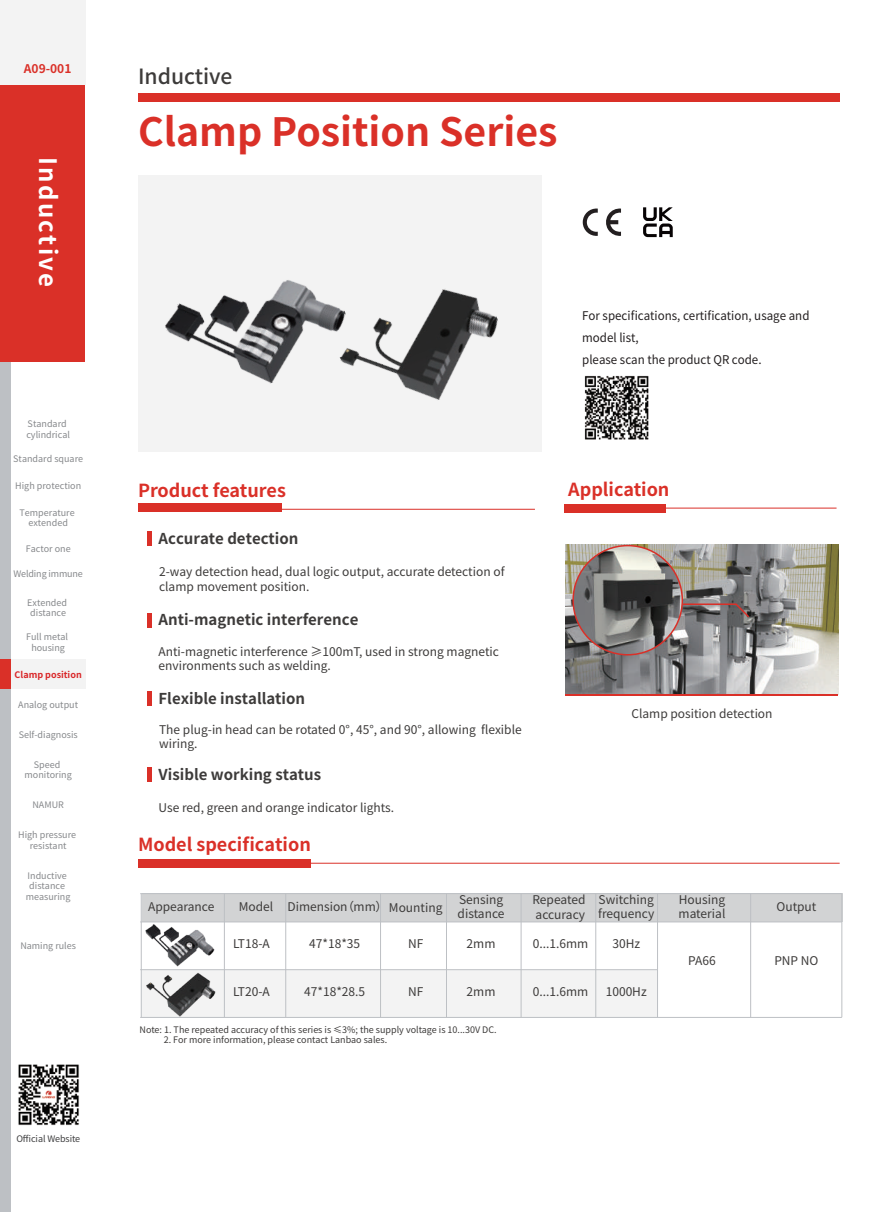
<style>
.page{position:relative;width:893px;height:1212px;background:#fff}
.page>*{position:absolute;margin:0;border:0;box-sizing:border-box;transform-origin:0 0}
.t1{font:700 39px "Source Han Sans CN";color:#da3028}
.t2{font:700 24px "Source Han Sans CN";letter-spacing:.1em;color:#fff}
.t3{font:500 21px "Source Han Sans CN";color:#3d3b3a}
.t4{font:700 18px "Source Han Sans CN";color:#da3028}
.t5{font:700 15px "Source Han Sans CN";color:#3d3b3a}
.t6{font:12px/14.4px "Source Han Sans CN";color:#3d3b3a}
.t7{font:12px/21.8px "Source Han Sans CN";color:#231f20;scale:.96 1}
.t8{font:700 12px "Source Han Sans CN";color:#da3028}
.t9{font:9px/10.5px "Source Han Sans CN";color:#86888b;text-align:center}
.t10{font:9px "Source Han Sans CN";color:#3d3b3a}
.t11{font:9px "Source Han Sans CN";letter-spacing:-.01em;color:#3f3f40}
.t12{font:700 9px "Source Han Sans CN";color:#d92628}
</style>
<div class="page">
<img style="left:566px;top:544px;width:272px;height:150px">
<div style="left:138px;top:176px;width:404px;height:276px;background:#f3f3f3"></div>
<svg style="left:606px;top:208px;width:15px;height:28px"></svg>
<svg style="left:583px;top:208px;width:15px;height:28px"></svg>
<div style="left:138px;top:93px;width:702px;height:9px;background:#da3028"></div>
<img style="left:165px;top:280px;width:165px;height:104px">
<img style="left:330px;top:289px;width:168px;height:111px">
<div style="left:147px;top:531px;width:5px;height:15px;background:#da3028"></div>
<div style="left:147px;top:612px;width:5px;height:15px;background:#da3028"></div>
<div style="left:147px;top:691px;width:5px;height:15px;background:#da3028"></div>
<div style="left:147px;top:767px;width:5px;height:14px;background:#da3028"></div>
<hr style="left:566px;top:694px;width:272px;height:2px;background:#da3028">
<div style="left:142px;top:894px;width:700px;height:28px;background:#d2d3d4"></div>
<div style="left:141px;top:970px;width:516px;height:47px;background:#f3f3f3"></div>
<hr style="left:224px;top:894px;width:1px;height:123px;background:#bdc0c4">
<hr style="left:141px;top:894px;width:1px;height:123px;background:#bdc0c4">
<hr style="left:841px;top:894px;width:1px;height:123px;background:#bdc0c4">
<hr style="left:380px;top:894px;width:1px;height:123px;background:#bdc0c4">
<hr style="left:285px;top:894px;width:1px;height:123px;background:#bdc0c4">
<hr style="left:446px;top:894px;width:1px;height:123px;background:#bdc0c4">
<hr style="left:521px;top:894px;width:1px;height:123px;background:#bdc0c4">
<hr style="left:595px;top:894px;width:1px;height:123px;background:#bdc0c4">
<hr style="left:657px;top:894px;width:1px;height:123px;background:#bdc0c4">
<hr style="left:750px;top:894px;width:1px;height:123px;background:#bdc0c4">
<hr style="left:140px;top:893px;width:702px;height:1px;background:#bdc0c4">
<hr style="left:140px;top:921px;width:702px;height:1px;background:#bdc0c4">
<hr style="left:140px;top:969px;width:517px;height:1px;background:#bdc0c4">
<hr style="left:140px;top:1017px;width:702px;height:1px;background:#bdc0c4">
<img style="left:573px;top:546px;width:109px;height:109px;border-radius:55px">
<svg style="left:681px;top:603px;width:70px;height:16px"></svg>
<svg style="left:643px;top:207px;width:30px;height:30px"></svg>
<div style="left:572px;top:545px;width:111px;height:110px;border:2px solid #da3028;border-radius:50%"></div>
<div style="left:0;top:0;width:10px;height:1212px;background:#bdc0c4"></div>
<div style="left:0;top:85px;width:85px;height:276px;background:#da3028"></div>
<div style="left:0;top:659px;width:85px;height:30px;background:#f3f3f3"></div>
<div style="left:0;top:659px;width:10px;height:30px;background:#da3028"></div>
<img style="left:143px;top:922px;width:73px;height:95px">
<div style="left:0;top:0;width:85px;height:85px;background:#f3f3f3"></div>
<img style="left:18px;top:1064px;width:61px;height:62px">
<img style="left:584px;top:375px;width:65px;height:65px">
<hr style="left:138px;top:863px;width:702px;height:1px;background:#da3028">
<div style="left:138px;top:859px;width:173px;height:8px;background:#da3028"></div>
<hr style="left:138px;top:509px;width:397px;height:1px;background:#da3028">
<div style="left:138px;top:503px;width:143px;height:9px;background:#da3028"></div>
<hr style="left:564px;top:508px;width:272px;height:1px;background:#da3028">
<div style="left:564px;top:504px;width:101px;height:8px;background:#da3028"></div>
<p class="t8" style="left:24px;top:62px;width:49px">A09-001</p>
<h2 class="t2" style="left:61px;top:157px;width:132px;rotate:90deg">Inductive</h2>
<p class="t9" style="left:26px;top:419px;width:45px;text-align:left">Standard cylindrical</p>
<p class="t9" style="left:13px;top:453px;width:71px">Standard square</p>
<p class="t9" style="left:15px;top:480px;width:67px">High protection</p>
<p class="t9" style="left:20px;top:507px;width:57px">Temperature extended</p>
<p class="t9" style="left:26px;top:543px;width:46px">Factor one</p>
<p class="t9" style="left:14px;top:569px;width:71px">Welding immune</p>
<p class="t9" style="left:27px;top:597px;width:41px">Extended distance</p>
<p class="t9" style="left:26px;top:632px;width:43px">Full metal housing</p>
<p class="t12" style="left:15px;top:669px;width:69px">Clamp position</p>
<p class="t9" style="left:18px;top:699px;width:61px">Analog output</p>
<p class="t9" style="left:19px;top:729px;width:61px">Self-diagnosis</p>
<p class="t9" style="left:25px;top:759px;width:49px">Speed monitoring</p>
<p class="t9" style="left:32px;top:800px;width:33px">NAMUR</p>
<p class="t9" style="left:18px;top:830px;width:60px">High pressure resistant</p>
<p class="t9" style="left:26px;top:870px;width:46px">Inductive distance measuring</p>
<p class="t9" style="left:20px;top:941px;width:57px">Naming rules</p>
<p class="t11" style="left:16px;top:1134px;width:65px">Official Website</p>
<h3 class="t3" style="left:138px;top:65px;width:96px">Inductive</h3>
<h1 class="t1" style="left:138px;top:110px;width:421px">Clamp Position Series</h1>
<p class="t7" style="left:582px;top:305px;width:238px">For specifications, certification, usage and model list,<br>please scan the product QR code.</p>
<h3 class="t4" style="left:138px;top:481px;width:149px">Product features</h3>
<h3 class="t4" style="left:568px;top:479px;width:103px">Application</h3>
<p class="t5" style="left:159px;top:530px;width:141px">Accurate detection</p>
<p class="t6" style="left:159px;top:565px;width:347px">2-way detection head, dual logic output, accurate detection of clamp movement position.</p>
<p class="t5" style="left:159px;top:611px;width:201px">Anti-magnetic interference</p>
<p class="t6" style="left:159px;top:644px;width:342px">Anti-magnetic interference ≥100mT, used in strong magnetic environments such as welding.</p>
<p class="t5" style="left:159px;top:690px;width:148px">Flexible installation</p>
<p class="t6" style="left:159px;top:723px;width:364px">The plug-in head can be rotated 0°, 45°, and 90°, allowing flexible wiring.</p>
<p class="t5" style="left:159px;top:765px;width:164px">Visible working status</p>
<p class="t6" style="left:159px;top:800px;width:237px">Use red, green and orange indicator lights.</p>
<h3 class="t4" style="left:138px;top:834px;width:174px">Model specification</h3>
<p class="t6" style="left:631px;top:706px;width:143px">Clamp position detection</p>
<p class="t6" style="left:148px;top:900px;width:68px">Appearance</p>
<p class="t6" style="left:239px;top:900px;width:205px">Model Dimension（mm）Mounting</p>
<p class="t6" style="left:598px;top:892px;width:58px">Switching frequency</p>
<p class="t6" style="left:532px;top:893px;width:55px">Repeated accuracy</p>
<p class="t6" style="left:679px;top:892px;width:48px">Housing material</p>
<p class="t6" style="left:458px;top:892px;width:48px">Sensing distance</p>
<p class="t6" style="left:776px;top:899px;width:41px">Output</p>
<p class="t6" style="left:233px;top:937px;width:38px">LT18-A</p>
<p class="t6" style="left:233px;top:985px;width:38px">LT20-A</p>
<p class="t6" style="left:309px;top:937px;width:53px">47*18*35</p>
<p class="t6" style="left:304px;top:985px;width:63px">47*18*28.5</p>
<p class="t6" style="left:408px;top:937px;width:17px">NF</p>
<p class="t6" style="left:408px;top:985px;width:17px">NF</p>
<p class="t6" style="left:467px;top:937px;width:30px">2mm</p>
<p class="t6" style="left:467px;top:985px;width:30px">2mm</p>
<p class="t10" style="left:140px;top:1024px;width:359px">Note: 1. The repeated accuracy of this series is ≤3%; the supply voltage is 10...30V DC.</p>
<p class="t10" style="left:164px;top:1035px;width:225px">2. For more information, please contact Lanbao sales.</p>
<p class="t6" style="left:533px;top:937px;width:57px">0...1.6mm</p>
<p class="t6" style="left:533px;top:985px;width:57px">0...1.6mm</p>
<p class="t6" style="left:612px;top:937px;width:29px">30Hz</p>
<p class="t6" style="left:606px;top:985px;width:43px">1000Hz</p>
<p class="t6" style="left:688px;top:953px;width:29px">PA66</p>
<p class="t6" style="left:774px;top:953px;width:46px">PNP NO</p>
</div>
